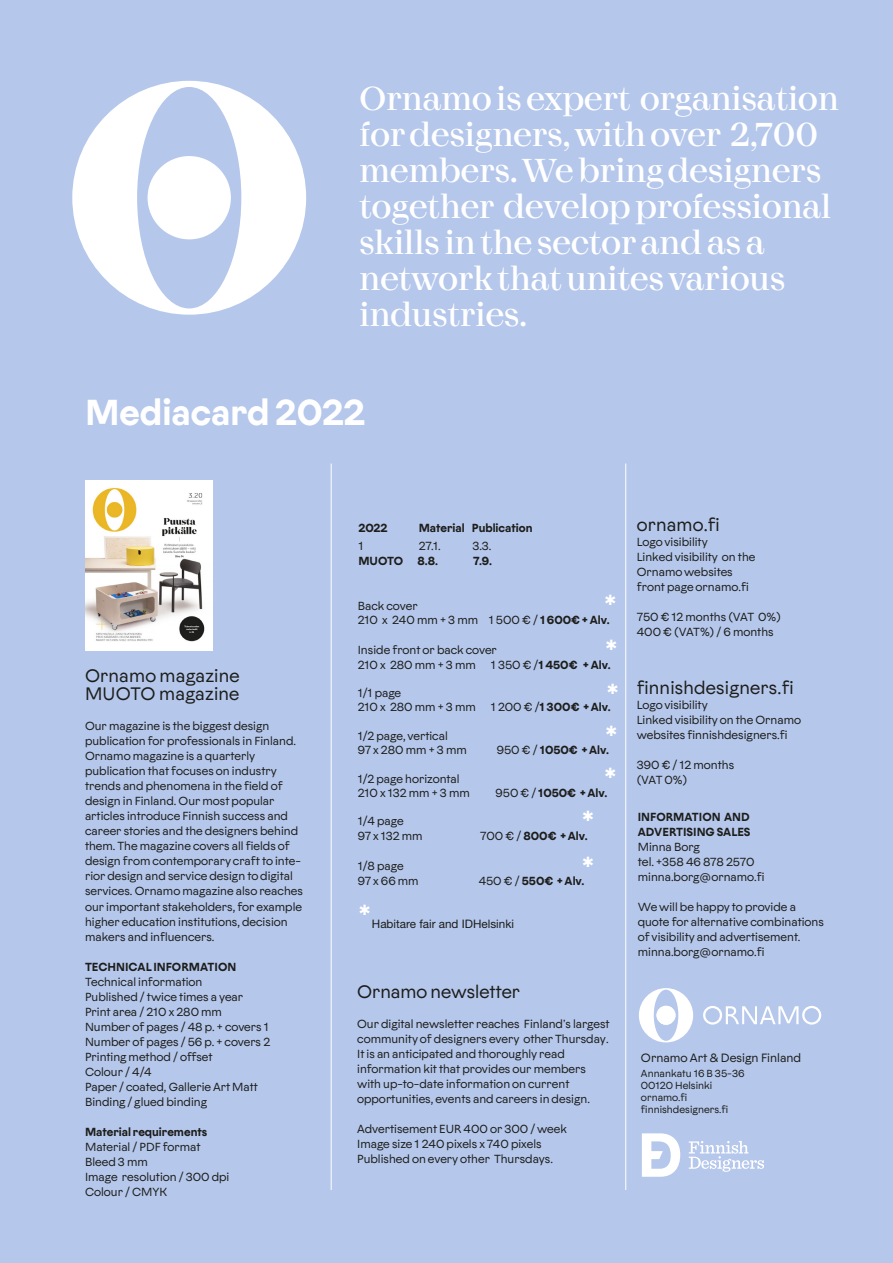
<style>
.page{position:relative;width:893px;height:1263px;background:#b5c7eb}
.page>*{position:absolute;margin:0;border:0;box-sizing:border-box;transform-origin:0 0}
.t1{font:700 36px "Ornamo";color:#fff}
.t2{font:500 33px/36px "Ornamo";letter-spacing:-.015em;color:#fff}
.t3{font:18px/18px "Ornamo";letter-spacing:.01em;color:#1d1d1b}
.t4{font:12px "Ornamo";color:#1d1d1b}
.t5{font:11.7px/15px "Ornamo";color:#1d1d1b}
.t6{font:700 11.7px/15px "Ornamo";color:#1d1d1b;text-align:justify}
.t7{font:11.7px "Helvetica Neue LT Std";color:#1d1d1b}
.t8{font:10.2px "Ornamo";color:#1d1d1b}
.s1{font-weight:700}
.s2{font-weight:400}
.s3{font-size:12px}
</style>
<div class="page">
<svg style="left:72px;top:81px;width:234px;height:234px;fill:#fff"></svg>
<hr style="left:331px;top:463px;width:1px;height:727px;background:#fff">
<hr style="left:625px;top:463px;width:1px;height:727px;background:#fff">
<svg style="left:642px;top:1133px;width:121px;height:44px"></svg>
<img style="left:85px;top:480px;width:128px;height:171px">
<svg style="left:703px;top:1006px;width:118px;height:18px"></svg>
<svg style="left:639px;top:988px;width:54px;height:54px"></svg>
<div style="left:656px;top:1006px;width:19px;height:19px;background:#fff;border-radius:50%"></div>
<p class="t2" style="left:359px;top:81px;width:481px">Ornamo is expert organisation for designers, with over 2,700 members. We bring designers together develop professional skills in the sector and as a network that unites various</p>
<p class="t2" style="left:359px;top:297px;width:170px">industries.</p>
<p class="t1" style="left:85px;top:388px;width:282px">Mediacard 2022</p>
<p class="t3" style="left:85px;top:667px;width:156px">Ornamo magazine<br>MUOTO magazine</p>
<p class="t5" style="left:85px;top:719px;width:186px">Our magazine is the biggest design</p>
<p class="t5" style="left:85px;top:734px;width:213px">publication for professionals in Finland.</p>
<p class="t5" style="left:85px;top:749px;width:219px">Ornamo magazine is a quarterly publication that focuses on industry trends and phenomena in the field of design in Finland. Our most popular articles introduce Finnish success and career stories and the designers behind them. The magazine covers all fields of design from contemporary craft to inte&shy;rior design and service design to digital services. Ornamo magazine also reaches our important stakeholders, for example higher education institutions, decision makers and influencers.</p>
<p class="t6" style="left:85px;top:959px;width:153px">TECHNICAL INFORMATION</p>
<p class="t5" style="left:85px;top:974px;width:119px">Technical information</p>
<p class="t5" style="left:85px;top:989px;width:160px">Published / twice times a year</p>
<p class="t5" style="left:85px;top:1004px;width:139px">Print area / 210 x 280 mm</p>
<p class="t5" style="left:85px;top:1019px;width:185px">Number of pages / 48 p. + covers 1</p>
<p class="t5" style="left:85px;top:1034px;width:187px">Number of pages / 56 p. + covers 2</p>
<p class="t5" style="left:85px;top:1049px;width:129px">Printing method / offset</p>
<p class="t5" style="left:85px;top:1064px;width:68px">Colour / 4/4</p>
<p class="t5" style="left:85px;top:1079px;width:174px">Paper / coated, Gallerie Art Matt</p>
<p class="t5" style="left:85px;top:1094px;width:124px">Binding / glued binding</p>
<p class="t6" style="left:85px;top:1124px;width:124px">Material requirements</p>
<p class="t5" style="left:85px;top:1139px;width:117px">Material / PDF format</p>
<p class="t5" style="left:85px;top:1154px;width:64px">Bleed 3 mm</p>
<p class="t5" style="left:85px;top:1169px;width:146px">Image resolution / 300 dpi</p>
<p class="t5" style="left:85px;top:1184px;width:84px">Colour / CMYK</p>
<p class="t6" style="left:358px;top:520px;width:31px">2022</p>
<p class="t6" style="left:419px;top:520px;width:115px">Material Publication</p>
<p class="t5" style="left:358px;top:539px;width:6px">1</p>
<p class="t5" style="left:419px;top:539px;width:23px">27.1.</p>
<p class="t5" style="left:472px;top:539px;width:21px">3.3.</p>
<p class="t6" style="left:358px;top:553px;width:81px">MUOTO 8.8.</p>
<p class="t6" style="left:473px;top:553px;width:20px">7.9.</p>
<p class="t5" style="left:358px;top:598px;width:61px">Back cover</p>
<p class="t5" style="left:358px;top:613px;width:253px">210 x 240 mm + 3 mm 1 500 € / <span class="s1">1 600€ + Alv.</span></p>
<p class="t5" style="left:358px;top:643px;width:141px">Inside front or back cover</p>
<p class="t5" style="left:358px;top:657px;width:120px">210 x 280 mm + 3 mm</p>
<p class="t6" style="left:491px;top:657px;width:121px"><span class="s2">1 350 € /</span>1 450€ + Alv.</p>
<p class="t5" style="left:358px;top:685px;width:45px">1/1 page</p>
<p class="t5" style="left:358px;top:700px;width:120px">210 x 280 mm + 3 mm</p>
<p class="t6" style="left:491px;top:699px;width:121px"><span class="s2">1 200 € /</span>1 300€ + Alv.</p>
<p class="t5" style="left:358px;top:728px;width:91px">1/2 page, vertical</p>
<p class="t5" style="left:358px;top:742px;width:111px">97 x 280 mm + 3 mm</p>
<p class="t6" style="left:497px;top:742px;width:114px"><span class="s2">950 € /</span> 1050€ + Alv.</p>
<p class="t5" style="left:358px;top:771px;width:103px">1/2 page horizontal</p>
<p class="t5" style="left:358px;top:785px;width:113px">210 x 132 mm + 3 mm</p>
<p class="t6" style="left:496px;top:785px;width:113px"><span class="s2">950 € /</span> 1050€ + Alv.</p>
<p class="t5" style="left:358px;top:814px;width:47px">1/4 page</p>
<p class="t5" style="left:358px;top:828px;width:66px">97 x 132 mm</p>
<p class="t6" style="left:480px;top:828px;width:109px"><span class="s2">700 € /</span> 800€ + Alv.</p>
<p class="t5" style="left:358px;top:858px;width:47px">1/8 page</p>
<p class="t5" style="left:358px;top:873px;width:62px">97 x 66 mm</p>
<p class="t6" style="left:479px;top:873px;width:107px"><span class="s2">450 € /</span> 550€ + Alv.</p>
<p class="t7" style="left:372px;top:916px;width:144px">Habitare fair and IDHelsinki</p>
<p class="t3" style="left:357px;top:982px;width:164px">Ornamo newsletter</p>
<p class="t5" style="left:357px;top:1016px;width:254px">Our digital newsletter reaches Finland’s largest community of designers every other Thursday.<br>It is an anticipated and thoroughly read information kit that provides our members with up-to-date information on current opportunities, events and careers in design.</p>
<p class="t5" style="left:357px;top:1121px;width:211px">Advertisement EUR 400 or 300 / week<br>Image size 1 240 pixels x 740 pixels</p>
<p class="t5" style="left:357px;top:1151px;width:197px">Published on every other Thursdays.</p>
<p class="t3" style="left:637px;top:515px;width:84px">ornamo.fi</p>
<p class="t5" style="left:637px;top:534px;width:120px">Logo visibility<br>Linked visibility on the<br>Ornamo websites front page ornamo.fi</p>
<p class="t5" style="left:637px;top:609px;width:146px">750 € 12 months (VAT 0%)</p>
<p class="t5" style="left:637px;top:624px;width:138px">400 € (VAT%) / 6 months</p>
<p class="t3" style="left:637px;top:678px;width:158px">finnishdesigners.fi</p>
<p class="t5" style="left:637px;top:697px;width:73px">Logo visibility</p>
<p class="t5" style="left:637px;top:712px;width:166px">Linked visibility on the Ornamo websites finnishdesigners.fi</p>
<p class="t5" style="left:637px;top:757px;width:99px">390 € / 12 months</p>
<p class="t5" style="left:637px;top:772px;width:52px">(VAT 0%)</p>
<p class="t6" style="left:638px;top:809px;width:114px">INFORMATION AND ADVERTISING SALES <span class="s2">Minna Borg</span></p>
<p class="t5" style="left:638px;top:854px;width:118px"><span class="s3">tel.</span> +358 46 878 2570</p>
<p class="t5" style="left:638px;top:869px;width:128px">minna.borg@ornamo.fi</p>
<p class="t5" style="left:638px;top:899px;width:160px">We will be happy to provide a</p>
<p class="t5" style="left:638px;top:914px;width:188px">quote for alternative combinations</p>
<p class="t5" style="left:638px;top:929px;width:164px">of visibility and advertisement.</p>
<p class="t5" style="left:638px;top:944px;width:128px">minna.borg@ornamo.fi</p>
<p class="t4" style="left:641px;top:1050px;width:162px">Ornamo Art &amp; Design Finland</p>
<p class="t8" style="left:641px;top:1067px;width:105px">Annankatu 16 B 35-36</p>
<p class="t8" style="left:641px;top:1079px;width:73px">00120 Helsinki</p>
<p class="t8" style="left:641px;top:1091px;width:48px">ornamo.fi</p>
<p class="t8" style="left:641px;top:1103px;width:89px">finnishdesigners.fi</p>
</div>
